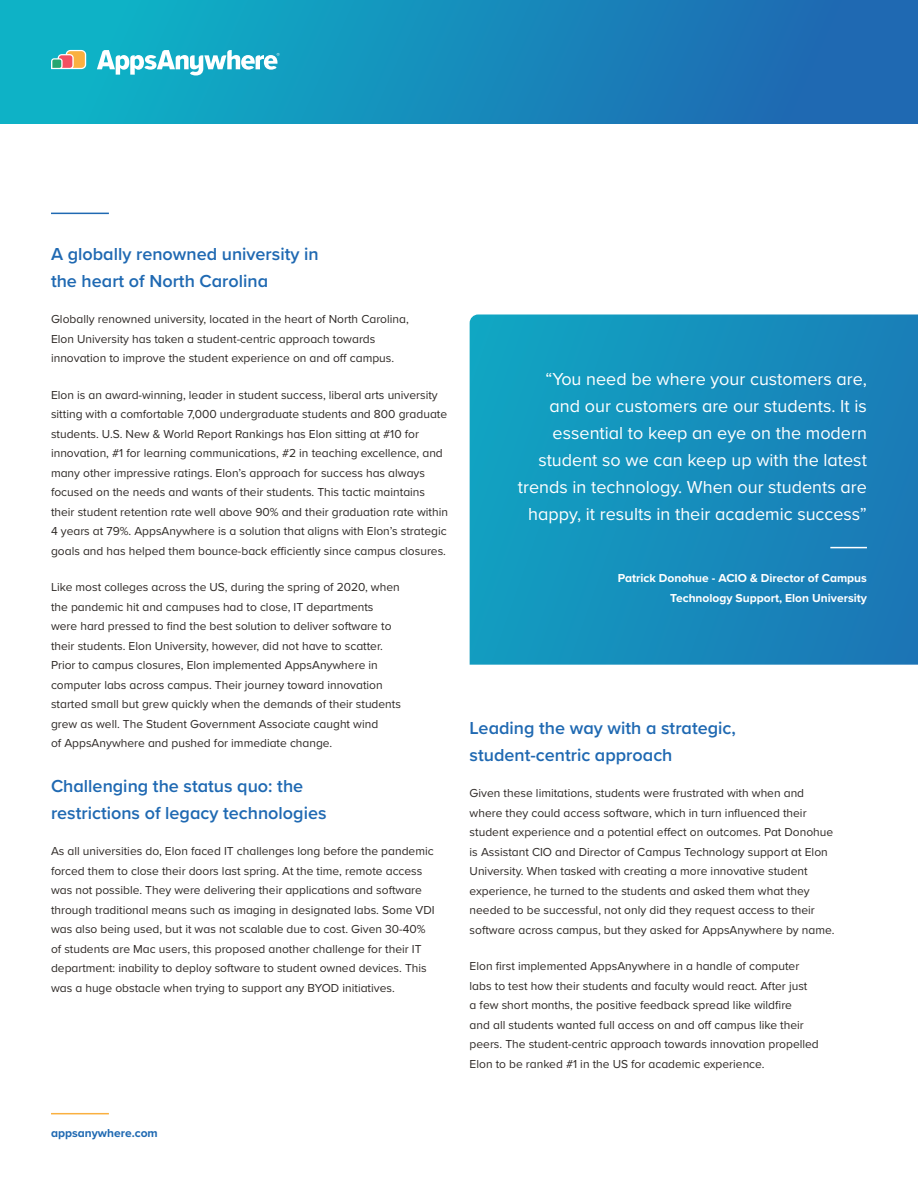
<style>
.page{position:relative;width:918px;height:1188px;background:#fff}
.page>*{position:absolute;margin:0;border:0;box-sizing:border-box;transform-origin:0 0}
.t1{font:18px/27px "Proxima Nova";color:#fff;text-align:right}
.t2{font:600 18px/27px "Proxima Nova";color:#1f69b2}
.t3{font:12px/19.5px "Proxima Nova";color:#2e2926}
.t4{font:700 12px/19.5px "Proxima Nova";color:#fff;text-align:right}
.t5{font:700 12px "Proxima Nova";color:#1f69b2}
</style>
<div class="page">
<hr style="left:51px;top:1113px;width:58px;height:1px;background:#fab040">
<div style="left:0;top:0;width:918px;height:123px;background:linear-gradient(to right,#0cb9c8,#2062b0)"></div>
<svg style="left:51px;top:50px;width:35px;height:19px"></svg>
<svg style="left:97px;top:50px;width:183px;height:25px"></svg>
<hr style="left:51px;top:213px;width:58px;height:1px;background:#1f69b2">
<svg style="left:470px;top:315px;width:448px;height:350px;background:#168dbb"></svg>
<hr style="left:830px;top:547px;width:37px;height:1px;background:#fff">
<h1 class="t2" style="left:51px;top:240px;width:269px">A globally renowned university in the heart of North Carolina</h1>
<p class="t3" style="left:51px;top:310px;width:359px">Globally renowned university, located in the heart of North Carolina,<br>Elon University has taken a student-centric approach towards innovation to improve the student experience on and off campus.</p>
<p class="t3" style="left:51px;top:385px;width:399px">Elon is an award-winning, leader in student success, liberal arts university sitting with a comfortable 7,000 undergraduate students and 800 graduate students. U.S. New &amp; World Report Rankings has Elon sitting at #10 for innovation, #1 for learning communications, #2 in teaching excellence, and many other impressive ratings. Elon’s approach for success has always focused on the needs and wants of their students. This tactic maintains their student retention rate well above 90% and their graduation rate within 4 years at 79%. AppsAnywhere is a solution that aligns with Elon’s strategic goals and has helped them bounce-back efficiently since campus closures.</p>
<p class="t3" style="left:51px;top:578px;width:352px">Like most colleges across the US, during the spring of 2020, when the pandemic hit and campuses had to close, IT departments were hard pressed to find the best solution to deliver software to their students. Elon University, however, did not have to scatter.<br>Prior to campus closures, Elon implemented AppsAnywhere in computer labs across campus. Their journey toward innovation started small but grew quickly when the demands of their students grew as well. The Student Government Associate caught wind<br>of AppsAnywhere and pushed for immediate change.</p>
<h1 class="t2" style="left:51px;top:771px;width:277px">Challenging the status quo: the restrictions of legacy technologies</h1>
<p class="t3" style="left:51px;top:842px;width:385px">As all universities do, Elon faced IT challenges long before the pandemic forced them to close their doors last spring. At the time, remote access was not possible. They were delivering their applications and software through traditional means such as imaging in designated labs. Some VDI was also being used, but it was not scalable due to cost. Given 30-40% of students are Mac users, this proposed another challenge for their IT department: inability to deploy software to student owned devices. This was a huge obstacle when trying to support any BYOD initiatives.</p>
<p class="t1" style="left:518px;top:366px;width:351px">“You need be where your customers are, and our customers are our students. It is essential to keep an eye on the modern student so we can keep up with the latest trends in technology. When our students are happy, it results in their academic success”</p>
<p class="t4" style="left:618px;top:569px;width:251px">Patrick Donohue - ACIO &amp; Director of Campus<br>Technology Support, Elon University</p>
<h1 class="t2" style="left:470px;top:714px;width:268px">Leading the way with a strategic, student-centric approach</h1>
<p class="t3" style="left:470px;top:784px;width:366px">Given these limitations, students were frustrated with when and where they could access software, which in turn influenced their student experience and a potential effect on outcomes. Pat Donohue is Assistant CIO and Director of Campus Technology support at Elon University. When tasked with creating a more innovative student experience, he turned to the students and asked them what they needed to be successful, not only did they request access to their software across campus, but they asked for AppsAnywhere by name.</p>
<p class="t3" style="left:470px;top:957px;width:351px">Elon first implemented AppsAnywhere in a handle of computer labs to test how their students and faculty would react. After just<br>a few short months, the positive feedback spread like wildfire<br>and all students wanted full access on and off campus like their peers. The student-centric approach towards innovation propelled Elon to be ranked #1 in the US for academic experience.</p>
<p class="t5" style="left:51px;top:1126px;width:108px">appsanywhere.com</p>
</div>
